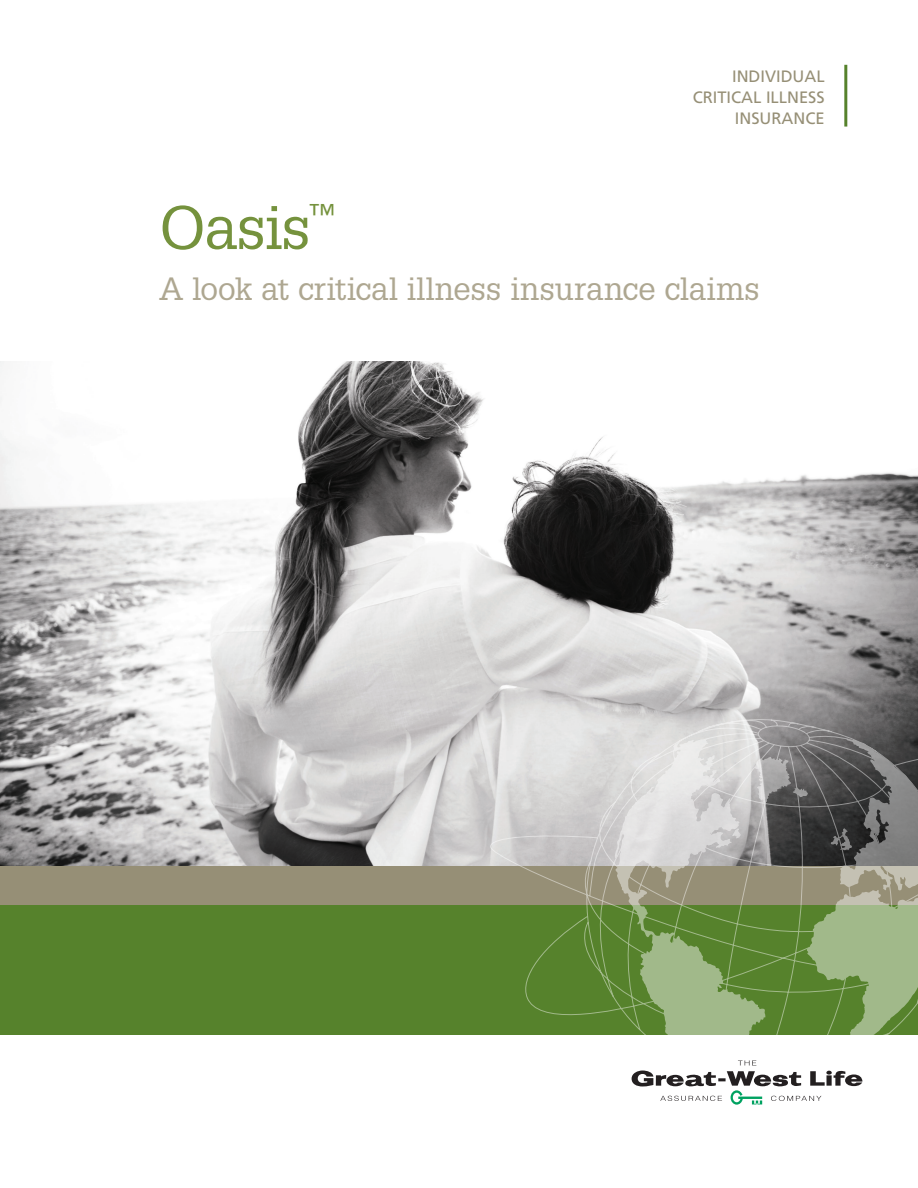
<style>
.page{position:relative;width:918px;height:1188px;background:#fff}
.page>*{position:absolute;margin:0;border:0;box-sizing:border-box;transform-origin:0 0}
.t1{font:60px "Glypha LT Std";letter-spacing:-.025em;color:#75923d}
.t2{font:31.5px "Glypha LT Std";color:#aea791}
.t3{font:16.5px/21px "Frutiger LT Std";color:#968f76;text-align:right}
</style>
<div class="page">
<img style="left:0;top:361px;width:918px;height:506px">
<div style="left:0;top:905px;width:918px;height:130px;background:#56822c"></div>
<div style="left:0;top:867px;width:918px;height:38px;background:#968f76"></div>
<hr style="left:844px;top:65px;width:3px;height:62px;background:#56822c">
<svg style="left:739px;top:1061px;width:17px;height:4px"></svg>
<svg style="left:632px;top:1071px;width:230px;height:34px"></svg>
<svg style="left:490px;top:719px;width:428px;height:297px"></svg>
<svg style="left:615px;top:738px;width:150px;height:297px"></svg>
<svg style="left:754px;top:739px;width:164px;height:296px"></svg>
<svg style="left:732px;top:828px;width:12px;height:15px"></svg>
<p class="t3" style="left:693px;top:66px;width:134px">INDIVIDUAL<br>CRITICAL ILLNESS<br>INSURANCE</p>
<p class="t1" style="left:159px;top:191px;width:180px">Oasis<sup>™</sup></p>
<p class="t2" style="left:159px;top:270px;width:602px">A look at critical illness insurance claims</p>
</div>
